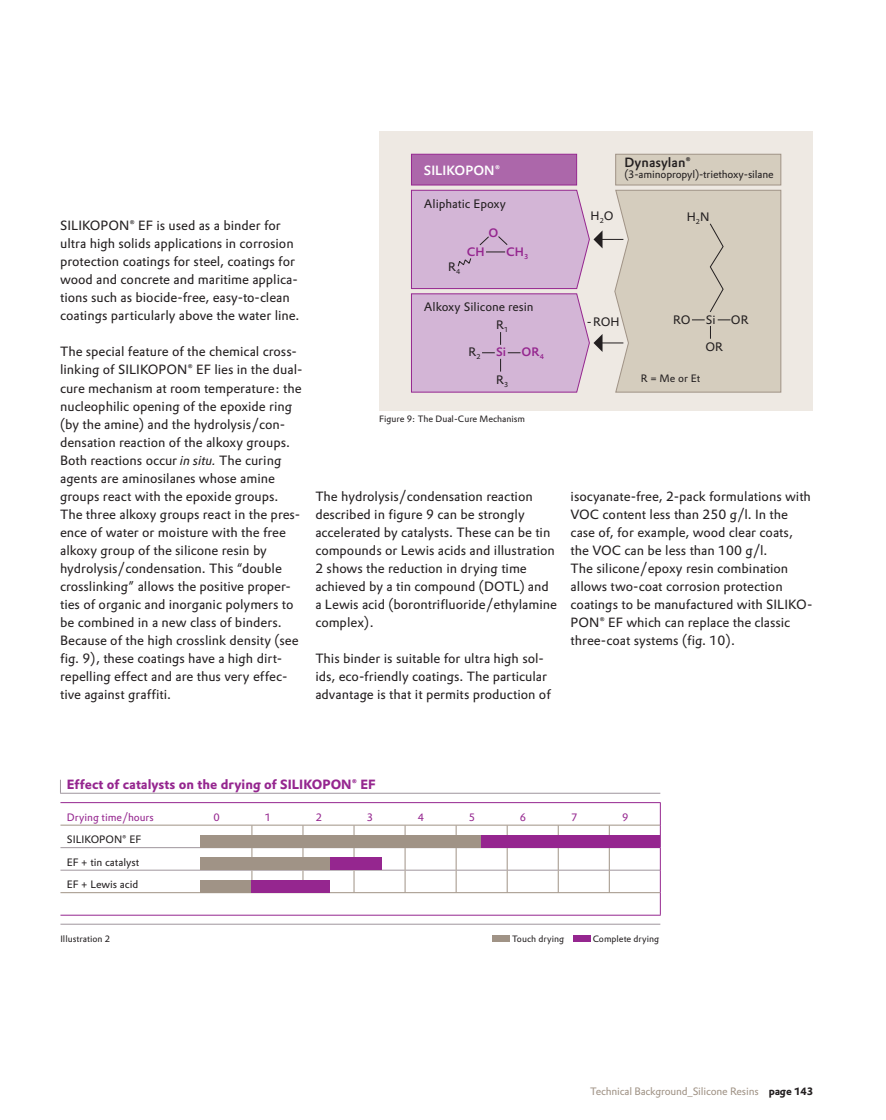
<style>
.page{position:relative;width:886px;height:1120px;background:#fff}
.page>*{position:absolute;margin:0;border:0;box-sizing:border-box;transform-origin:0 0}
.t1{font:13.2px/18px "Evonik Prokyon";color:#231f20}
.t2{font:700 13.2px "Evonik Prokyon";color:#95268f}
.t3{font:500 13.2px "Evonik Prokyon";color:#fff}
.t4{font:500 13.2px "Evonik Prokyon";color:#231f20}
.t5{font:12px "Evonik Prokyon";color:#231f20}
.t6{font:500 12px "Evonik Prokyon";color:#95268f}
.t7{font:10.5px/22.5px "Evonik Prokyon";letter-spacing:-.005em;color:#231f20}
.t8{font:10.5px "Evonik Prokyon";letter-spacing:-.015em;color:#a09386}
.t9{font:10.5px "Evonik Prokyon";color:#95268f}
.t10{font:9px "Evonik Prokyon";color:#231f20}
.s1{font-family:"DTL Prokyon T";font-style:italic}
.s2{font-weight:700;color:#231f20}
</style>
<div class="page">
<hr style="left:60px;top:792px;width:600px;height:1px;background:#9f959d">
<svg style="left:60px;top:779px;width:1px;height:13px"></svg>
<hr style="left:60px;top:914px;width:600px;height:1px;background:#95268f">
<hr style="left:60px;top:847px;width:191px;height:1px;background:#9f959d">
<hr style="left:252px;top:847px;width:50px;height:1px;background:#9f959d">
<hr style="left:303px;top:847px;width:50px;height:1px;background:#9f959d">
<hr style="left:354px;top:847px;width:50px;height:1px;background:#9f959d">
<hr style="left:405px;top:847px;width:50px;height:1px;background:#9f959d">
<hr style="left:456px;top:847px;width:51px;height:1px;background:#9f959d">
<hr style="left:507px;top:847px;width:51px;height:1px;background:#9f959d">
<hr style="left:558px;top:847px;width:51px;height:1px;background:#9f959d">
<hr style="left:609px;top:847px;width:51px;height:1px;background:#9f959d">
<hr style="left:60px;top:923px;width:600px;height:1px;background:#9f959d">
<hr style="left:60px;top:869px;width:191px;height:1px;background:#9f959d">
<hr style="left:354px;top:869px;width:50px;height:1px;background:#9f959d">
<hr style="left:405px;top:869px;width:50px;height:1px;background:#9f959d">
<hr style="left:456px;top:869px;width:51px;height:1px;background:#9f959d">
<hr style="left:507px;top:869px;width:51px;height:1px;background:#9f959d">
<hr style="left:558px;top:869px;width:51px;height:1px;background:#9f959d">
<hr style="left:609px;top:869px;width:51px;height:1px;background:#9f959d">
<hr style="left:60px;top:802px;width:600px;height:1px;background:#95268f">
<hr style="left:60px;top:824px;width:600px;height:1px;background:#a09386">
<hr style="left:60px;top:892px;width:600px;height:1px;background:#a09386">
<svg style="left:660px;top:803px;width:1px;height:111px"></svg>
<svg style="left:251px;top:825px;width:1px;height:54px"></svg>
<svg style="left:302px;top:825px;width:1px;height:54px"></svg>
<svg style="left:353px;top:825px;width:1px;height:67px"></svg>
<svg style="left:404px;top:825px;width:1px;height:67px"></svg>
<svg style="left:455px;top:825px;width:1px;height:67px"></svg>
<svg style="left:507px;top:825px;width:1px;height:67px"></svg>
<svg style="left:558px;top:825px;width:1px;height:67px"></svg>
<svg style="left:609px;top:825px;width:1px;height:67px"></svg>
<div style="left:492px;top:935px;width:17px;height:7px;background:#a09386"></div>
<div style="left:573px;top:935px;width:17px;height:7px;background:#95268f"></div>
<div style="left:200px;top:834px;width:281px;height:13px;background:#a09386"></div>
<div style="left:200px;top:857px;width:130px;height:13px;background:#a09386"></div>
<div style="left:200px;top:879px;width:51px;height:13px;background:#a09386"></div>
<div style="left:251px;top:879px;width:79px;height:13px;background:#95268f"></div>
<div style="left:330px;top:857px;width:51px;height:13px;background:#95268f"></div>
<div style="left:481px;top:834px;width:179px;height:13px;background:#95268f"></div>
<div style="left:379px;top:131px;width:434px;height:279px;background:#eee9e3"></div>
<div style="left:411px;top:154px;width:165px;height:31px;background:#ac67aa"></div>
<div style="left:411px;top:154px;width:166px;height:31px;border:1px solid #95268f"></div>
<div style="left:615px;top:154px;width:165px;height:31px;background:#d5cdbe"></div>
<div style="left:615px;top:154px;width:166px;height:31px;border:1px solid #a09386"></div>
<svg style="left:411px;top:189px;width:370px;height:204px;background:#d4c1ca"></svg>
<p class="t1" style="left:60px;top:218px;width:241px">SILIKOPON® EF is used as a binder for ultra high solids applications in corrosion protection coatings for steel, coatings for wood and concrete and maritime applica&shy;tions such as biocide-free, easy-to-clean coatings particularly above the water line.</p>
<p class="t1" style="left:60px;top:344px;width:244px">The special feature of the chemical cross&shy;linking of SILIKOPON® EF lies in the dual&shy;cure mechanism at room temperature: the nucleophilic opening of the epoxide ring (by the amine) and the hydrolysis/con&shy;densation reaction of the alkoxy groups.<br>Both reactions occur <span class="s1">in situ.</span> The curing agents are aminosilanes whose amine groups react with the epoxide groups.<br>The three alkoxy groups react in the pres&shy;ence of water or moisture with the free alkoxy group of the silicone resin by hydrolysis/condensation. This “double crosslinking” allows the positive proper&shy;ties of organic and inorganic polymers to be combined in a new class of binders.<br>Because of the high crosslink density (see fig. 9), these coatings have a high dirt&shy;repelling effect and are thus very effec&shy;tive against graffiti.</p>
<p class="t3" style="left:424px;top:164px;width:78px">SILIKOPON®</p>
<p class="t4" style="left:624px;top:157px;width:68px">Dynasylan®</p>
<p class="t7" style="left:624px;top:164px;width:151px">(3-aminopropyl)-triethoxy-silane</p>
<p class="t5" style="left:424px;top:199px;width:84px">Aliphatic Epoxy</p>
<p class="t6" style="left:488px;top:227px;width:11px">O</p>
<p class="t6" style="left:467px;top:247px;width:19px">CH</p>
<p class="t6" style="left:506px;top:247px;width:24px">CH<sub>3</sub></p>
<p class="t5" style="left:448px;top:262px;width:13px">R<sub>4</sub></p>
<p class="t5" style="left:424px;top:302px;width:111px">Alkoxy Silicone resin</p>
<p class="t5" style="left:496px;top:320px;width:14px">R<sub>1</sub></p>
<p class="t5" style="left:468px;top:347px;width:14px">R<sub>2</sub></p>
<p class="t6" style="left:496px;top:347px;width:12px">Si</p>
<p class="t6" style="left:521px;top:347px;width:24px">OR<sub>4</sub></p>
<p class="t5" style="left:496px;top:374px;width:14px">R<sub>3</sub></p>
<p class="t10" style="left:379px;top:415px;width:147px">Figure 9: The Dual-Cure Mechanism</p>
<p class="t5" style="left:590px;top:210px;width:25px">H<sub>2</sub>O</p>
<p class="t5" style="left:686px;top:212px;width:24px">H<sub>2</sub>N</p>
<p class="t5" style="left:586px;top:317px;width:34px">- ROH</p>
<p class="t5" style="left:673px;top:314px;width:19px">RO</p>
<p class="t5" style="left:706px;top:314px;width:11px">Si</p>
<p class="t5" style="left:731px;top:314px;width:19px">OR</p>
<p class="t5" style="left:705px;top:341px;width:19px">OR</p>
<p class="t7" style="left:640px;top:368px;width:61px">R = Me or Et</p>
<p class="t1" style="left:315px;top:488px;width:243px">The hydrolysis/condensation reaction described in figure 9 can be strongly accelerated by catalysts. These can be tin compounds or Lewis acids and illustration 2 shows the reduction in drying time achieved by a tin compound (DOTL) and a Lewis acid (borontrifluoride/ethylamine complex).</p>
<p class="t1" style="left:315px;top:650px;width:237px">This binder is suitable for ultra high sol&shy;ids, eco-friendly coatings. The particular advantage is that it permits production of</p>
<p class="t1" style="left:570px;top:488px;width:243px">isocyanate-free, 2-pack formulations with VOC content less than 250 g/l. In the case of, for example, wood clear coats, the VOC can be less than 100 g/l.<br>The silicone/epoxy resin combination allows two-coat corrosion protection coatings to be manufactured with SILIKO-PON® EF which can replace the classic three-coat systems (fig. 10).</p>
<p class="t2" style="left:67px;top:778px;width:310px">Effect of catalysts on the drying of SILIKOPON® EF</p>
<p class="t9" style="left:67px;top:812px;width:88px">Drying time/hours</p>
<p class="t9" style="left:214px;top:812px;width:8px">0</p>
<p class="t9" style="left:265px;top:812px;width:8px">1</p>
<p class="t9" style="left:316px;top:812px;width:8px">2</p>
<p class="t9" style="left:367px;top:812px;width:8px">3</p>
<p class="t9" style="left:418px;top:812px;width:6px">4</p>
<p class="t9" style="left:469px;top:812px;width:8px">5</p>
<p class="t9" style="left:520px;top:812px;width:8px">6</p>
<p class="t9" style="left:571px;top:812px;width:8px">7</p>
<p class="t9" style="left:622px;top:812px;width:8px">9</p>
<p class="t7" style="left:67px;top:829px;width:76px">SILIKOPON® EF<br>EF + tin catalyst<br>EF + Lewis acid</p>
<p class="t10" style="left:60px;top:935px;width:51px">Illustration 2</p>
<p class="t10" style="left:512px;top:935px;width:54px">Touch drying</p>
<p class="t10" style="left:592px;top:935px;width:68px">Complete drying</p>
<p class="t8" style="left:590px;top:1086px;width:224px">Technical Background_Silicone Resins <span class="s2">page 143</span></p>
</div>
